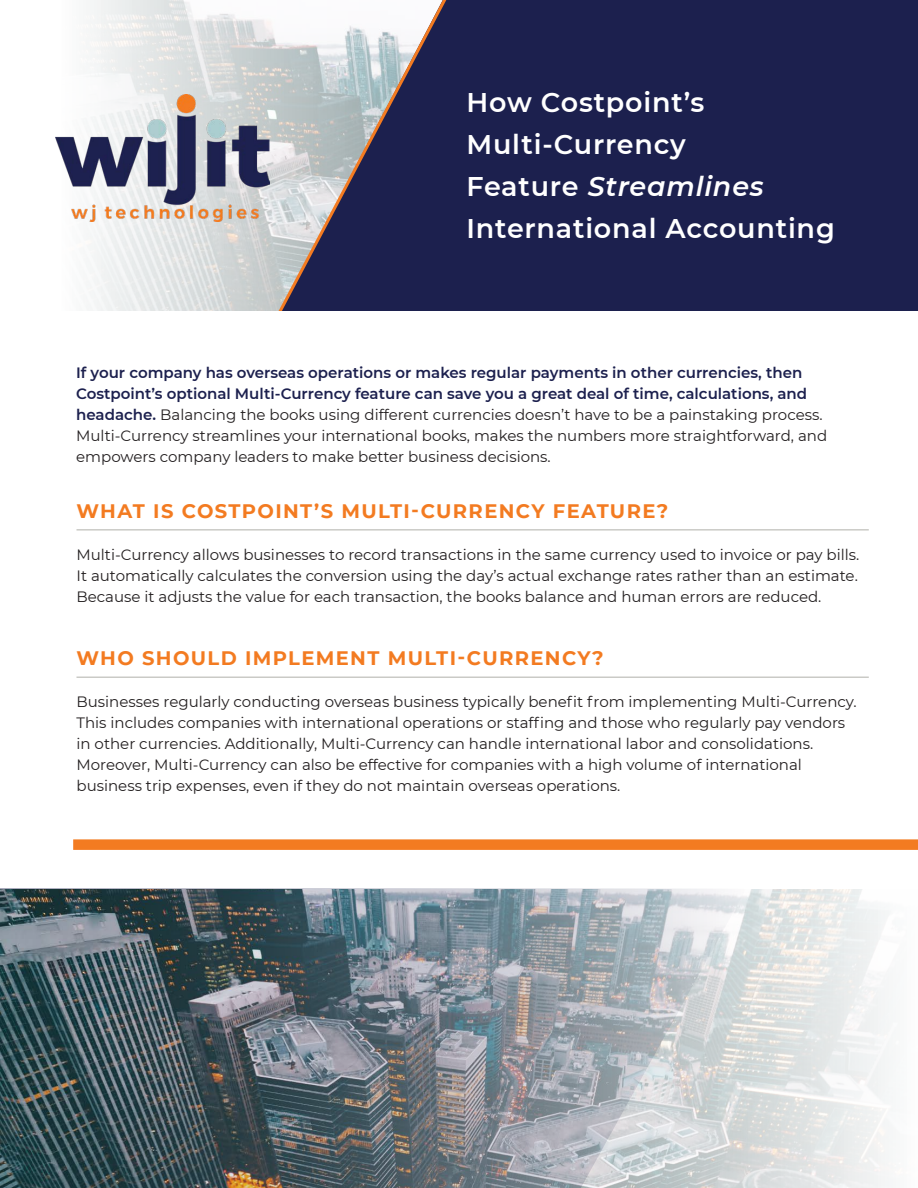
<style>
.page{position:relative;width:918px;height:1188px;background:#fff}
.page>*{position:absolute;margin:0;border:0;box-sizing:border-box;transform-origin:0 0}
.Heading_1{font:600 27px/42px "Montserrat";letter-spacing:.03em;color:#fff}
.t1{font:700 19.5px "Montserrat";letter-spacing:.07em;color:#f37b21}
.t2{font:15px/21px "Montserrat";color:#231f20}
.s1{font-style:italic}
.s2{font-weight:600;color:#1c204e}
</style>
<div class="page">
<img style="left:89px;top:0;width:181px;height:311px">
<div style="left:462px;top:0;width:456px;height:311px;background:#1c204e"></div>
<img style="left:56px;top:94px;width:214px;height:127px">
<svg style="left:270px;top:0;width:192px;height:311px;background:#75788f"></svg>
<hr style="left:76px;top:529px;width:793px;height:2px;background:#cacac6">
<hr style="left:76px;top:677px;width:793px;height:1px;background:#cacac6">
<img style="left:0;top:889px;width:889px;height:299px">
<div style="left:73px;top:839px;width:845px;height:11px;background:#f37b21"></div>
<p class="Heading_1" style="left:466px;top:80px;width:240px">How Costpoint’s</p>
<p class="Heading_1" style="left:466px;top:122px;width:221px">Multi-Currency</p>
<p class="Heading_1" style="left:466px;top:164px;width:370px">Feature <span class="s1">Streamlines<br></span>International Accounting</p>
<p class="t2" style="left:76px;top:362px;width:753px"><span class="s2">If your company has overseas operations or makes regular payments in other currencies, then Costpoint’s optional Multi-Currency feature can save you a great deal of time, calculations, and headache.</span> Balancing the books using different currencies doesn’t have to be a painstaking process.<br>Multi-Currency streamlines your international books, makes the numbers more straightforward, and empowers company leaders to make better business decisions.</p>
<p class="t1" style="left:76px;top:497px;width:593px">WHAT IS COSTPOINT’S MULTI-CURRENCY FEATURE?</p>
<p class="t2" style="left:76px;top:544px;width:784px;text-align:justify">Multi-Currency allows businesses to record transactions in the same currency used to invoice or pay bills.<br>It automatically calculates the conversion using the day’s actual exchange rates rather than an estimate.<br>Because it adjusts the value for each transaction, the books balance and human errors are reduced.</p>
<p class="t1" style="left:76px;top:644px;width:529px">WHO SHOULD IMPLEMENT MULTI-CURRENCY?</p>
<p class="t2" style="left:76px;top:691px;width:782px">Businesses regularly conducting overseas business typically benefit from implementing Multi-Currency.<br>This includes companies with international operations or staffing and those who regularly pay vendors in other currencies. Additionally, Multi-Currency can handle international labor and consolidations.<br>Moreover, Multi-Currency can also be effective for companies with a high volume of international business trip expenses, even if they do not maintain overseas operations.</p>
</div>
